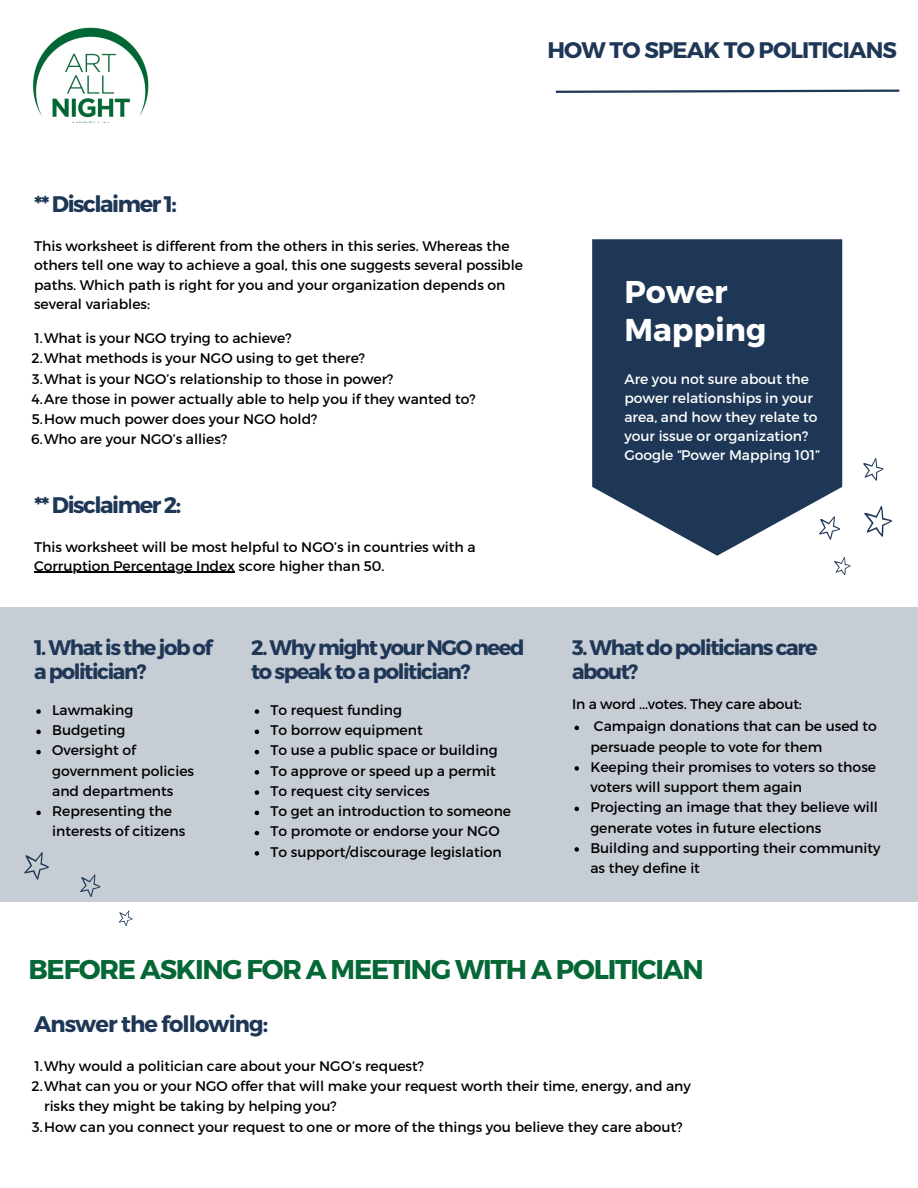
<style>
.page{position:relative;width:918px;height:1188px;background:#fff}
.page>*{position:absolute;margin:0;border:0;box-sizing:border-box;transform-origin:0 0}
.t1{font:700 31.5px/37.2px "Montserrat";color:#fff}
.t2{font:700 27.15px "Montserrat";letter-spacing:-.045em;color:#056735}
.t3{font:700 22.5px "Montserrat";letter-spacing:-.04em;color:#1f3756}
.t4{font:700 22.5px "Montserrat";letter-spacing:-.065em;color:#1f3756}
.t5{font:700 21px/23.7px "Montserrat";letter-spacing:-.065em;color:#1f3756}
.t6{font:13.95px/20.2px "Montserrat";color:#000}
.t7{font:13.95px/19.2px "Montserrat";color:#fff}
</style>
<div class="page">
<svg style="left:555px;top:89px;width:345px;height:4px"></svg>
<svg style="left:864px;top:506px;width:28px;height:31px"></svg>
<svg style="left:592px;top:239px;width:250px;height:317px;background:#364b67"></svg>
<svg style="left:816px;top:515px;width:26px;height:27px"></svg>
<div style="left:0;top:607px;width:918px;height:295px;background:#c7cdd5"></div>
<svg style="left:863px;top:458px;width:21px;height:23px"></svg>
<svg style="left:36px;top:709px;width:5px;height:5px"></svg>
<svg style="left:36px;top:730px;width:5px;height:4px"></svg>
<svg style="left:36px;top:750px;width:5px;height:4px"></svg>
<svg style="left:36px;top:811px;width:5px;height:4px"></svg>
<svg style="left:834px;top:557px;width:17px;height:18px"></svg>
<svg style="left:80px;top:874px;width:21px;height:23px"></svg>
<svg style="left:24px;top:852px;width:25px;height:28px"></svg>
<img style="left:33px;top:27px;width:116px;height:95px">
<svg style="left:255px;top:709px;width:4px;height:5px"></svg>
<svg style="left:255px;top:730px;width:4px;height:4px"></svg>
<svg style="left:255px;top:750px;width:4px;height:4px"></svg>
<svg style="left:255px;top:770px;width:4px;height:5px"></svg>
<svg style="left:255px;top:790px;width:4px;height:5px"></svg>
<svg style="left:255px;top:811px;width:4px;height:4px"></svg>
<svg style="left:255px;top:831px;width:4px;height:4px"></svg>
<svg style="left:255px;top:851px;width:4px;height:5px"></svg>
<hr style="left:34px;top:572px;width:201px;height:1px;background:#000">
<svg style="left:575px;top:726px;width:4px;height:4px"></svg>
<svg style="left:575px;top:766px;width:4px;height:5px"></svg>
<svg style="left:575px;top:807px;width:4px;height:4px"></svg>
<svg style="left:575px;top:847px;width:4px;height:5px"></svg>
<svg style="left:119px;top:910px;width:14px;height:16px"></svg>
<p class="t3" style="left:547px;top:35px;width:351px">HOW TO SPEAK TO POLITICIANS</p>
<p class="t4" style="left:34px;top:190px;width:144px">** Disclaimer 1:</p>
<p class="t6" style="left:34px;top:236px;width:491px;line-height:19.2px">This worksheet is different from the others in this series. Whereas the others tell one way to achieve a goal, this one suggests several possible paths. Which path is right for you and your organization depends on several variables:</p>
<p class="t6" style="left:34px;top:327px;width:259px">1.What is your NGO trying to achieve?</p>
<p class="t6" style="left:32px;top:348px;width:335px">2.What methods is your NGO using to get there?</p>
<p class="t6" style="left:32px;top:368px;width:363px">3.What is your NGO’s relationship to those in power?</p>
<p class="t6" style="left:31px;top:388px;width:446px">4.Are those in power actually able to help you if they wanted to?</p>
<p class="t6" style="left:32px;top:408px;width:287px">5.How much power does your NGO hold?</p>
<p class="t6" style="left:31px;top:429px;width:198px">6.Who are your NGO’s allies?</p>
<p class="t4" style="left:34px;top:490px;width:149px">** Disclaimer 2:</p>
<p class="t6" style="left:34px;top:536px;width:443px;line-height:19.2px">This worksheet will be most helpful to NGO’s in countries with a<br>Corruption Percentage Index score higher than 50.</p>
<p class="t1" style="left:624px;top:272px;width:144px">Power<br>Mapping</p>
<p class="t7" style="left:624px;top:368px;width:197px">Are you not sure about the power relationships in your area, and how they relate to your issue or organization?<br>Google “Power Mapping 101”</p>
<p class="t5" style="left:34px;top:635px;width:180px">1. What is thejob of a politician?</p>
<p class="t5" style="left:572px;top:635px;width:247px">3. What do politicians care about?</p>
<p class="t6" style="left:590px;top:715px;width:288px">Campaign donations that can be used to persuade people to vote for them</p>
<p class="t6" style="left:590px;top:756px;width:287px">Keeping their promises to voters so those voters will support them again</p>
<p class="t6" style="left:590px;top:796px;width:289px">Projecting an image that they believe will generate votes in future elections</p>
<p class="t6" style="left:590px;top:837px;width:292px">Building and supporting their community as they define it</p>
<p class="t5" style="left:251px;top:635px;width:275px">2. Why might your NGO need to speak to a politician?</p>
<p class="t6" style="left:572px;top:693px;width:231px">In a word ...votes. They care about:</p>
<p class="t6" style="left:52px;top:699px;width:83px">Lawmaking</p>
<p class="t6" style="left:52px;top:719px;width:75px">Budgeting</p>
<p class="t6" style="left:52px;top:740px;width:143px">Oversight of government policies and departments</p>
<p class="t6" style="left:52px;top:800px;width:135px">Representing the interests of citizens</p>
<p class="t6" style="left:270px;top:699px;width:133px">To request funding</p>
<p class="t6" style="left:270px;top:719px;width:154px">To borrow equipment</p>
<p class="t6" style="left:270px;top:740px;width:229px">To use a public space or building</p>
<p class="t6" style="left:270px;top:760px;width:227px">To approve or speed up a permit</p>
<p class="t6" style="left:270px;top:780px;width:161px">To request city services</p>
<p class="t6" style="left:270px;top:800px;width:242px">To get an introduction to someone</p>
<p class="t6" style="left:270px;top:821px;width:231px">To promote or endorse your NGO</p>
<p class="t6" style="left:270px;top:841px;width:233px">To support/discourage legislation</p>
<p class="t2" style="left:28px;top:952px;width:677px">BEFORE ASKING FOR A MEETING WITH A POLITICIAN</p>
<p class="t3" style="left:34px;top:1009px;width:236px">Answer the following:</p>
<p class="t6" style="left:34px;top:1055px;width:391px">1.Why would a politician care about your NGO’s request?</p>
<p class="t6" style="left:44px;top:1075px;width:648px;text-indent:-13px">2.What can you or your NGO offer that will make your request worth their time, energy, and any risks they might be taking by helping you?</p>
<p class="t6" style="left:32px;top:1116px;width:652px">3.How can you connect your request to one or more of the things you believe they care about?</p>
</div>
